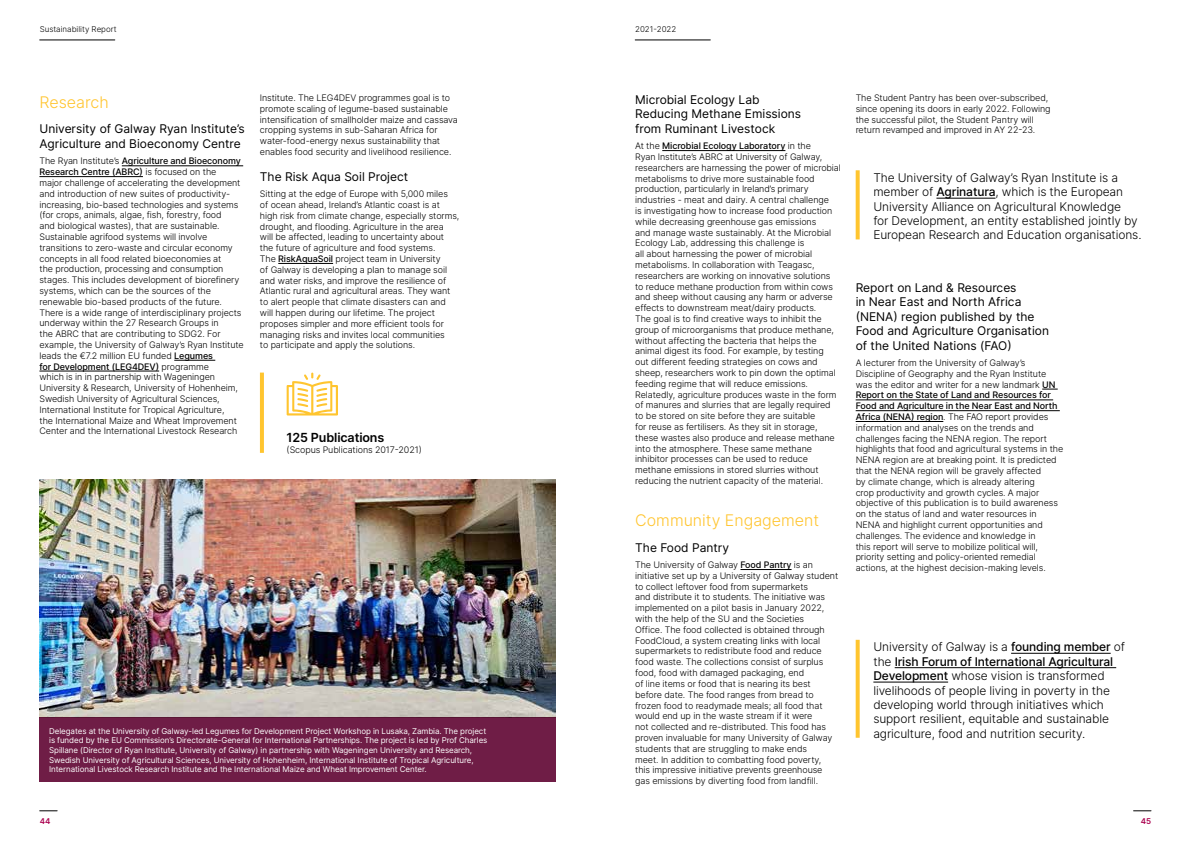
<style>
.page{position:relative;width:1191px;height:842px;background:#fff}
.page>*{position:absolute;margin:0;border:0;box-sizing:border-box;transform-origin:0 0}
.t1{font:300 16px "Inter";color:#ffc52f}
.t2{font:600 12.5px "Inter";letter-spacing:-.01em;color:#000}
.t3{font:300 12px/14.4px "Inter";letter-spacing:-.01em;color:#000}
.t4{font:12px/14.4px "Inter";color:#000}
.t5{font:300 9px/10.8px "Inter";letter-spacing:-.01em;color:#000}
.t6{font:8px/9.6px "Inter";letter-spacing:-.01em;color:#fff}
.t7{font:300 8px "Inter";color:#000}
.t8{font:600 8px "Inter";color:#aa004f}
.s1{font-weight:500}
</style>
<div class="page">
<hr style="left:122px;top:166px;width:121px;height:1px;background:#000">
<hr style="left:39px;top:176px;width:104px;height:1px;background:#000">
<hr style="left:174px;top:360px;width:41px;height:1px;background:#000">
<hr style="left:39px;top:371px;width:120px;height:1px;background:#000">
<hr style="left:278px;top:263px;width:55px;height:1px;background:#000">
<hr style="left:662px;top:150px;width:123px;height:1px;background:#000">
<hr style="left:740px;top:569px;width:51px;height:1px;background:#000">
<svg style="left:1042px;top:389px;width:15px;height:1px"></svg>
<hr style="left:855px;top:400px;width:198px;height:1px;background:#000">
<hr style="left:855px;top:410px;width:204px;height:1px;background:#000">
<hr style="left:855px;top:421px;width:88px;height:1px;background:#000">
<hr style="left:1011px;top:653px;width:99px;height:1px;background:#000">
<hr style="left:894px;top:667px;width:222px;height:1px;background:#000">
<hr style="left:873px;top:682px;width:75px;height:1px;background:#000">
<hr style="left:936px;top:198px;width:59px;height:1px;background:#000">
<img style="left:40px;top:479px;width:516px;height:238px">
<div style="left:40px;top:717px;width:516px;height:65px;background:#6f1d46"></div>
<svg style="left:287px;top:373px;width:51px;height:42px"></svg>
<svg style="left:260px;top:373px;width:4px;height:80px"></svg>
<svg style="left:855px;top:640px;width:4px;height:98px"></svg>
<svg style="left:855px;top:170px;width:4px;height:69px"></svg>
<svg style="left:40px;top:810px;width:17px;height:1px"></svg>
<hr style="left:40px;top:40px;width:75px;height:1px;background:#000">
<hr style="left:635px;top:40px;width:75px;height:1px;background:#000">
<svg style="left:1133px;top:810px;width:18px;height:1px"></svg>
<p class="t7" style="left:40px;top:24px;width:79px">Sustainability Report</p>
<h1 class="t1" style="left:39px;top:91px;width:71px">Research</h1>
<h3 class="t4" style="left:39px;top:122px;width:207px">University of Galway Ryan Institute’s<br>Agriculture and Bioeconomy Centre</h3>
<p class="t5" style="left:39px;top:156px;width:206px">The Ryan Institute’s <span class="s1">Agriculture and Bioeconomy Research Centre (ABRC)</span> is focused on the<br>major challenge of accelerating the development and introduction of new suites of productivity&shy;increasing, bio-based technologies and systems (for crops, animals, algae, fish, forestry, food<br>and biological wastes), that are sustainable.<br>Sustainable agrifood systems will involve transitions to zero-waste and circular economy concepts in all food related bioeconomies at<br>the production, processing and consumption stages. This includes development of biorefinery systems, which can be the sources of the renewable bio-based products of the future.<br>There is a wide range of interdisciplinary projects underway within the 27 Research Groups in<br>the ABRC that are contributing to SDG2. For example, the University of Galway’s Ryan Institute leads the €7.2 million EU funded <span class="s1">Legumes<br>for Development (LEG4DEV)</span> programme<br>which is in in partnership with Wageningen University &amp; Research, University of Hohenheim, Swedish University of Agricultural Sciences, International Institute for Tropical Agriculture,<br>the International Maize and Wheat Improvement Center and the International Livestock Research</p>
<p class="t5" style="left:260px;top:92px;width:199px">Institute. The LEG4DEV programmes goal is to promote scaling of legume-based sustainable intensification of smallholder maize and cassava cropping systems in sub-Saharan Africa for water-food-energy nexus sustainability that enables food security and livelihood resilience.</p>
<h3 class="t4" style="left:260px;top:169px;width:150px">The Risk Aqua Soil Project</h3>
<p class="t5" style="left:260px;top:188px;width:201px">Sitting at the edge of Europe with 5,000 miles<br>of ocean ahead, Ireland’s Atlantic coast is at high risk from climate change, especially storms, drought, and flooding. Agriculture in the area<br>will be affected, leading to uncertainty about the future of agriculture and food systems.<br>The <span class="s1">RiskAquaSoil</span> project team in University<br>of Galway is developing a plan to manage soil and water risks, and improve the resilience of Atlantic rural and agricultural areas. They want to alert people that climate disasters can and will happen during our lifetime. The project proposes simpler and more efficient tools for managing risks and invites local communities<br>to participate and apply the solutions.</p>
<h2 class="t2" style="left:287px;top:428px;width:99px">125 Publications</h2>
<p class="t5" style="left:287px;top:444px;width:137px">(Scopus Publications 2017-2021)</p>
<p class="t6" style="left:49px;top:726px;width:440px">Delegates at the University of Galway-led Legumes for Development Project Workshop in Lusaka, Zambia. The project is funded by the EU Commission’s Directorate-General for International Partnerships. The project is led by Prof Charles Spillane (Director of Ryan Institute, University of Galway) in partnership with Wageningen University and Research, Swedish University of Agricultural Sciences, University of Hohenheim, International Institute of Tropical Agriculture, International Livestock Research Institute and the International Maize and Wheat Improvement Center.</p>
<p class="t7" style="left:635px;top:24px;width:43px">2021-2022</p>
<h3 class="t4" style="left:635px;top:92px;width:167px">Microbial Ecology Lab<br>Reducing Methane Emissions from Ruminant Livestock</h3>
<p class="t5" style="left:635px;top:140px;width:207px">At the <span class="s1">Microbial Ecology Laboratory</span> in the<br>Ryan Institute’s ABRC at University of Galway, researchers are harnessing the power of microbial metabolisms to drive more sustainable food production, particularly in Ireland’s primary industries - meat and dairy. A central challenge<br>is investigating how to increase food production while decreasing greenhouse gas emissions<br>and manage waste sustainably. At the Microbial Ecology Lab, addressing this challenge is<br>all about harnessing the power of microbial metabolisms. In collaboration with Teagasc, researchers are working on innovative solutions to reduce methane production from within cows and sheep without causing any harm or adverse effects to downstream meat/dairy products.<br>The goal is to find creative ways to inhibit the group of microorganisms that produce methane, without affecting the bacteria that helps the animal digest its food. For example, by testing<br>out different feeding strategies on cows and sheep, researchers work to pin down the optimal feeding regime that will reduce emissions.<br>Relatedly, agriculture produces waste in the form of manures and slurries that are legally required to be stored on site before they are suitable<br>for reuse as fertilisers. As they sit in storage, these wastes also produce and release methane into the atmosphere. These same methane inhibitor processes can be used to reduce methane emissions in stored slurries without reducing the nutrient capacity of the material.</p>
<h1 class="t1" style="left:635px;top:509px;width:185px">Community Engagement</h1>
<h3 class="t4" style="left:635px;top:540px;width:96px">The Food Pantry</h3>
<p class="t5" style="left:635px;top:559px;width:205px">The University of Galway <span class="s1">Food Pantry</span> is an initiative set up by a University of Galway student to collect leftover food from supermarkets<br>and distribute it to students. The initiative was implemented on a pilot basis in January 2022, with the help of the SU and the Societies<br>Office. The food collected is obtained through FoodCloud, a system creating links with local supermarkets to redistribute food and reduce food waste. The collections consist of surplus food, food with damaged packaging, end<br>of line items or food that is nearing its best before date. The food ranges from bread to frozen food to readymade meals; all food that would end up in the waste stream if it were<br>not collected and re-distributed. This food has proven invaluable for many University of Galway students that are struggling to make ends<br>meet. In addition to combatting food poverty, this impressive initiative prevents greenhouse gas emissions by diverting food from landfill.</p>
<p class="t5" style="left:855px;top:92px;width:196px">The Student Pantry has been over-subscribed, since opening its doors in early 2022. Following the successful pilot, the Student Pantry will return revamped and improved in AY 22-23.</p>
<p class="t3" style="left:873px;top:170px;width:270px">The University of Galway’s Ryan Institute is a member of <span class="s1">Agrinatura</span>, which is the European University Alliance on Agricultural Knowledge<br>for Development, an entity established jointly by European Research and Education organisations.</p>
<h3 class="t4" style="left:855px;top:280px;width:195px">Report on Land &amp; Resources<br>in Near East and North Africa (NENA) region published by the<br>Food and Agriculture Organisation of the United Nations (FAO)</h3>
<p class="t5" style="left:855px;top:357px;width:209px">A lecturer from the University of Galway’s Discipline of Geography and the Ryan Institute was the editor and writer for a new landmark <span class="s1">UN Report on the State of Land and Resources for Food and Agriculture in the Near East and North Africa (NENA) region</span>. The FAO report provides information and analyses on the trends and challenges facing the NENA region. The report highlights that food and agricultural systems in the NENA region are at breaking point. It is predicted that the NENA region will be gravely affected<br>by climate change, which is already altering<br>crop productivity and growth cycles. A major objective of this publication is to build awareness on the status of land and water resources in NENA and highlight current opportunities and challenges. The evidence and knowledge in<br>this report will serve to mobilize political will, priority setting and policy-oriented remedial actions, at the highest decision-making levels.</p>
<p class="t3" style="left:873px;top:640px;width:253px">University of Galway is a <span class="s1">founding member</span> of the <span class="s1">Irish Forum of International Agricultural Development</span> whose vision is transformed livelihoods of people living in poverty in the developing world through initiatives which support resilient, equitable and sustainable agriculture, food and nutrition security.</p>
<p class="t8" style="left:40px;top:815px;width:12px">44</p>
<p class="t8" style="left:1140px;top:815px;width:12px">45</p>
</div>
